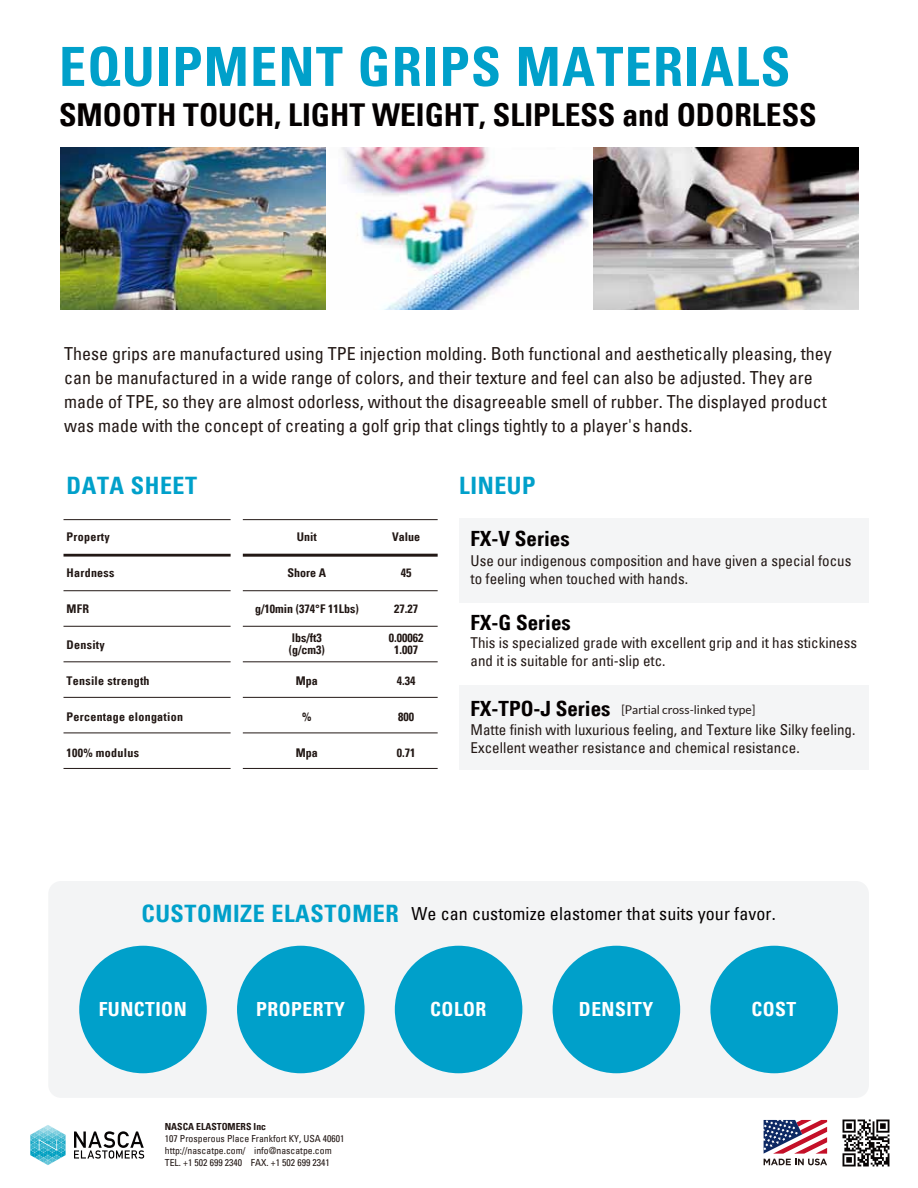
<style>
.page{position:relative;width:918px;height:1188px;background:#fff}
.page>*{position:absolute;margin:0;border:0;box-sizing:border-box;transform-origin:0 0}
.t1{font:54px "Univers Com 67 Bold Cond";letter-spacing:.025em;color:#00a0ca}
.t2{font:31.5px "Univers Com 67 Bold Cond";color:#040000}
.t3{font:24px "Univers Com 67 Bold Cond";letter-spacing:.025em;color:#00a0ca}
.t4{font:21px "Univers Com 67 Bold Cond";color:#040000}
.t5{font:19.5px "Univers Com 67 Bold Cond";letter-spacing:.025em;color:#fff}
.t6{font:condensed 18px/24px "Univers Com 57";color:#221815}
.t7{font:condensed 18px "Univers Com 57";letter-spacing:.005em;color:#040000}
.t8{font:condensed 15px/18px "Univers Com 57";color:#221815}
.t9{font:12px "Univers Com 67 Bold Cond";letter-spacing:.025em;color:#221815}
.t10{font:12px/12px "Univers Com 67 Bold Cond";color:#221815}
.t11{font:12px "Lato";color:#221815}
.t12{font:condensed 9.75px/12px "Univers Com 57";color:#221714}
.t13{font:9.75px "Univers Com 67 Bold Cond";color:#221714}
.s1{font-family:"Univers Com 67 Bold Cond";font-size:21px;color:#040000}
.s2{font-family:"Univers Com 67 Bold Cond";font-stretch:normal;font-size:24px;color:#00a0ca}
</style>
<div class="page">
<hr style="left:243px;top:519px;width:195px;height:1px;background:#221815">
<hr style="left:243px;top:554px;width:195px;height:3px;background:#221815">
<hr style="left:243px;top:590px;width:195px;height:1px;background:#221815">
<hr style="left:243px;top:626px;width:195px;height:1px;background:#221815">
<hr style="left:64px;top:519px;width:167px;height:1px;background:#221815">
<hr style="left:64px;top:554px;width:167px;height:3px;background:#221815">
<hr style="left:64px;top:590px;width:167px;height:1px;background:#221815">
<hr style="left:64px;top:626px;width:167px;height:1px;background:#221815">
<hr style="left:243px;top:662px;width:195px;height:1px;background:#221815">
<hr style="left:243px;top:697px;width:195px;height:1px;background:#221815">
<hr style="left:243px;top:733px;width:195px;height:1px;background:#221815">
<hr style="left:243px;top:768px;width:195px;height:1px;background:#221815">
<hr style="left:64px;top:662px;width:167px;height:1px;background:#221815">
<hr style="left:64px;top:697px;width:167px;height:1px;background:#221815">
<hr style="left:64px;top:733px;width:167px;height:1px;background:#221815">
<hr style="left:64px;top:768px;width:167px;height:1px;background:#221815">
<div style="left:459px;top:518px;width:410px;height:84px;background:#f3f4f5"></div>
<div style="left:459px;top:685px;width:410px;height:84px;background:#f3f4f5"></div>
<svg style="left:74px;top:1131px;width:70px;height:28px"></svg>
<svg style="left:30px;top:1125px;width:36px;height:40px"></svg>
<img style="left:842px;top:1119px;width:48px;height:48px">
<svg style="left:764px;top:1120px;width:63px;height:45px"></svg>
<img style="left:61px;top:148px;width:798px;height:162px">
<div style="left:48px;top:881px;width:821px;height:217px;background:#f3f4f5;border-radius:13px"></div>
<div style="left:79px;top:946px;width:128px;height:127px;background:#00a0ca;border-radius:50%"></div>
<div style="left:395px;top:946px;width:127px;height:127px;background:#00a0ca;border-radius:50%"></div>
<div style="left:237px;top:946px;width:128px;height:127px;background:#00a0ca;border-radius:50%"></div>
<div style="left:553px;top:946px;width:127px;height:127px;background:#00a0ca;border-radius:50%"></div>
<div style="left:710px;top:946px;width:128px;height:127px;background:#00a0ca;border-radius:50%"></div>
<h1 class="t1" style="left:59px;top:47px;width:733px">EQUIPMENT GRIPS MATERIALS</h1>
<h2 class="t2" style="left:59px;top:103px;width:759px">SMOOTH TOUCH, LIGHT WEIGHT, SLIPLESS and ODORLESS</h2>
<p class="t6" style="left:64px;top:344px;width:769px">These grips are manufactured using TPE injection molding. Both functional and aesthetically pleasing, they can be manufactured in a wide range of colors, and their texture and feel can also be adjusted. They are made of TPE, so they are almost odorless, without the disagreeable smell of rubber. The displayed product was made with the concept of creating a golf grip that clings tightly to a player's hands.</p>
<h3 class="t3" style="left:67px;top:477px;width:132px">DATA SHEET</h3>
<h3 class="t3" style="left:459px;top:477px;width:78px">LINEUP</h3>
<p class="t9" style="left:67px;top:533px;width:45px">Property</p>
<p class="t9" style="left:67px;top:569px;width:50px">Hardness</p>
<p class="t9" style="left:67px;top:605px;width:24px">MFR</p>
<p class="t9" style="left:67px;top:641px;width:40px">Density</p>
<p class="t9" style="left:67px;top:677px;width:85px">Tensile strength</p>
<p class="t9" style="left:67px;top:713px;width:118px">Percentage elongation</p>
<p class="t9" style="left:67px;top:749px;width:74px">100% modulus</p>
<p class="t4" style="left:471px;top:531px;width:101px">FX-V Series</p>
<p class="t9" style="left:297px;top:533px;width:22px">Unit</p>
<p class="t9" style="left:288px;top:569px;width:40px">Shore A</p>
<p class="t10" style="left:255px;top:605px;width:105px">g/10min (374°F 11Lbs)</p>
<p class="t9" style="left:392px;top:533px;width:30px">Value</p>
<p class="t9" style="left:401px;top:569px;width:12px">45</p>
<p class="t9" style="left:394px;top:605px;width:25px">27.27</p>
<p class="t8" style="left:471px;top:554px;width:382px">Use our indigenous composition and have given a special focus to feeling when touched with hands.</p>
<p class="t4" style="left:471px;top:614px;width:102px">FX-G Series</p>
<p class="t10" style="left:289px;top:633px;width:37px">lbs/ft3 (g/cm3)</p>
<p class="t10" style="left:389px;top:633px;width:36px;text-align:center">0.00062<br>1.007</p>
<p class="t8" style="left:471px;top:635px;width:388px">This is specialized grade with excellent grip and it has stickiness and it is suitable for anti-slip etc.</p>
<p class="t9" style="left:296px;top:677px;width:23px">Mpa</p>
<p class="t9" style="left:302px;top:713px;width:11px">%</p>
<p class="t9" style="left:296px;top:749px;width:23px">Mpa</p>
<p class="t9" style="left:397px;top:677px;width:20px">4.34</p>
<p class="t9" style="left:398px;top:713px;width:17px">800</p>
<p class="t9" style="left:397px;top:749px;width:20px">0.71</p>
<p class="t11" style="left:471px;top:703px;width:286px"><span class="s1">FX-TPO-J Series</span> [Partial cross-linked type]</p>
<p class="t8" style="left:471px;top:722px;width:386px">Matte finish with luxurious feeling, and Texture like Silky feeling.<br>Excellent weather resistance and chemical resistance.</p>
<p class="t7" style="left:141px;top:907px;width:636px"><span class="s2">CUSTOMIZE ELASTOMER</span> We can customize elastomer that suits your favor.</p>
<p class="t5" style="left:99px;top:1002px;width:89px">FUNCTION</p>
<p class="t5" style="left:256px;top:1002px;width:91px">PROPERTY</p>
<p class="t5" style="left:430px;top:1002px;width:58px">COLOR</p>
<p class="t5" style="left:579px;top:1002px;width:76px">DENSITY</p>
<p class="t5" style="left:752px;top:1002px;width:46px">COST</p>
<p class="t13" style="left:165px;top:1123px;width:103px">NASCA ELASTOMERS Inc</p>
<p class="t12" style="left:165px;top:1134px;width:181px">107 Prosperous Place Frankfort KY, USA 40601 http://nascatpe.com/ info@nascatpe.com<br>TEL. +1 502 699 2340 FAX. +1 502 699 2341</p>
</div>
